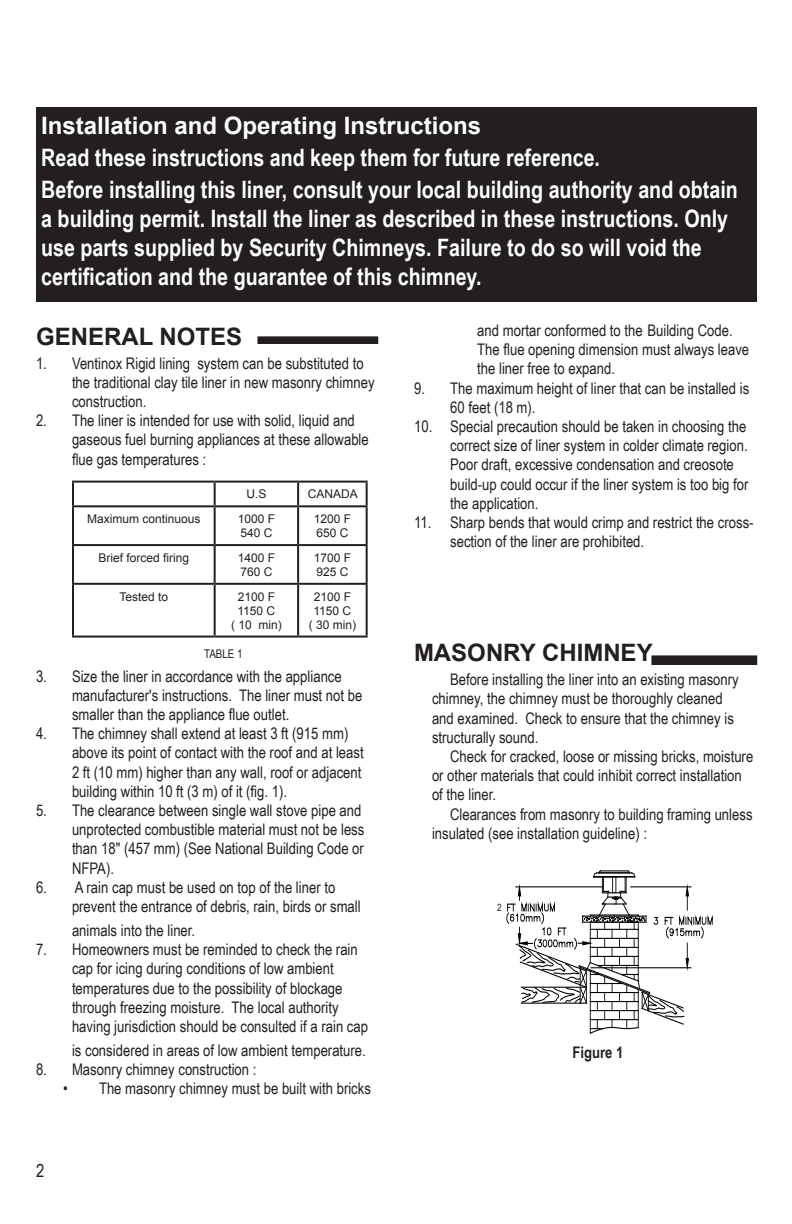
<style>
.page{position:relative;width:792px;height:1224px;background:#fff}
.page>*{position:absolute;margin:0;border:0;box-sizing:border-box;transform-origin:0 0}
.t1{font:700 24px/28.8px "Arial Narrow";color:#fff}
.t2{font:700 24px "Arial";color:#fff}
.t3{font:700 24px "Arial";color:#231f20}
.t4{font:18px "Arial Narrow";color:#231f20}
.t5{font:16px/19.2px "Arial Narrow";color:#231f20}
.t6{font:700 16px "Arial Narrow";color:#231f20}
.t7{font:12px/14px "Arial";color:#231f20}
.t8{font:12px "Arial Narrow";color:#231f20}
.t9{font:10px "Arial Narrow";color:#231f20}
</style>
<div class="page">
<hr style="left:72px;top:481px;width:143px;height:2px;background:#231f20">
<hr style="left:72px;top:483px;width:2px;height:22px;background:#231f20">
<hr style="left:297px;top:483px;width:2px;height:22px;background:#231f20">
<hr style="left:72px;top:505px;width:143px;height:2px;background:#231f20">
<hr style="left:72px;top:507px;width:2px;height:37px;background:#231f20">
<hr style="left:214px;top:507px;width:2px;height:37px;background:#231f20">
<hr style="left:297px;top:507px;width:2px;height:37px;background:#231f20">
<hr style="left:366px;top:507px;width:2px;height:37px;background:#231f20">
<hr style="left:72px;top:544px;width:143px;height:2px;background:#231f20">
<hr style="left:72px;top:546px;width:2px;height:37px;background:#231f20">
<hr style="left:215px;top:544px;width:83px;height:2px;background:#231f20">
<hr style="left:214px;top:546px;width:2px;height:37px;background:#231f20">
<hr style="left:298px;top:544px;width:70px;height:2px;background:#231f20">
<hr style="left:297px;top:546px;width:2px;height:37px;background:#231f20">
<hr style="left:366px;top:546px;width:2px;height:37px;background:#231f20">
<hr style="left:72px;top:583px;width:143px;height:2px;background:#231f20">
<hr style="left:72px;top:585px;width:2px;height:51px;background:#231f20">
<hr style="left:215px;top:583px;width:83px;height:2px;background:#231f20">
<hr style="left:214px;top:585px;width:2px;height:51px;background:#231f20">
<hr style="left:298px;top:583px;width:70px;height:2px;background:#231f20">
<hr style="left:297px;top:585px;width:2px;height:51px;background:#231f20">
<hr style="left:366px;top:585px;width:2px;height:51px;background:#231f20">
<hr style="left:72px;top:636px;width:143px;height:2px;background:#231f20">
<hr style="left:215px;top:636px;width:83px;height:2px;background:#231f20">
<hr style="left:298px;top:636px;width:70px;height:2px;background:#231f20">
<hr style="left:215px;top:481px;width:83px;height:2px;background:#231f20">
<hr style="left:214px;top:483px;width:2px;height:22px;background:#231f20">
<hr style="left:298px;top:481px;width:70px;height:2px;background:#231f20">
<hr style="left:366px;top:483px;width:2px;height:22px;background:#231f20">
<hr style="left:215px;top:505px;width:83px;height:2px;background:#231f20">
<hr style="left:298px;top:505px;width:70px;height:2px;background:#231f20">
<svg style="left:506px;top:870px;width:207px;height:164px"></svg>
<hr style="left:638px;top:989px;width:1px;height:39px;background:#040503">
<hr style="left:590px;top:971px;width:1px;height:62px;background:#040503">
<div style="left:258px;top:337px;width:120px;height:6px;background:#231f20"></div>
<div style="left:258px;top:337px;width:120px;height:7px;border:1px solid #231f20"></div>
<div style="left:652px;top:656px;width:105px;height:8px;background:#231f20"></div>
<div style="left:652px;top:656px;width:105px;height:9px;border:1px solid #231f20"></div>
<div style="left:37px;top:108px;width:719px;height:193px;background:#231f20"></div>
<div style="left:36px;top:107px;width:721px;height:195px;border:2px solid #231f20"></div>
<h1 class="t2" style="left:41px;top:110px;width:442px">Installation and Operating Instructions</h1>
<h1 class="t1" style="left:41px;top:141px;width:698px;line-height:32px">Read these instructions and keep them for future reference.<br>Before installing this liner, consult your local building authority and obtain</h1>
<h1 class="t1" style="left:41px;top:203px;width:688px">a building permit. Install the liner as described in these instructions. Only use parts supplied by Security Chimneys. Failure to do so will void the certification and the guarantee of this chimney.</h1>
<h1 class="t3" style="left:36px;top:320px;width:208px">GENERAL NOTES</h1>
<p class="t5" style="left:72px;top:353px;width:304px;text-indent:-36px">1. Ventinox Rigid lining system can be substituted to the traditional clay tile liner in new masonry chimney construction.</p>
<p class="t5" style="left:72px;top:410px;width:298px;text-indent:-36px">2. The liner is intended for use with solid, liquid and gaseous fuel burning appliances at these allowable flue gas temperatures :</p>
<p class="t7" style="left:246px;top:487px;width:22px">U.S</p>
<p class="t7" style="left:308px;top:487px;width:52px">CANADA</p>
<p class="t7" style="left:87px;top:512px;width:115px">Maximum continuous</p>
<p class="t7" style="left:238px;top:512px;width:39px">1000 F<br>540 C</p>
<p class="t7" style="left:314px;top:512px;width:39px">1200 F<br>650 C</p>
<p class="t7" style="left:98px;top:551px;width:92px">Brief forced firing</p>
<p class="t7" style="left:238px;top:551px;width:39px">1400 F<br>760 C</p>
<p class="t7" style="left:314px;top:551px;width:39px">1700 F<br>925 C</p>
<p class="t7" style="left:119px;top:589px;width:50px">Tested to</p>
<p class="t7" style="left:231px;top:589px;width:52px;text-align:center">2100 F<br>1150 C<br>( 10 min)</p>
<p class="t7" style="left:309px;top:589px;width:49px;text-align:center">2100 F<br>1150 C<br>( 30 min)</p>
<p class="t8" style="left:204px;top:645px;width:40px">TABLE 1</p>
<p class="t5" style="left:72px;top:666px;width:292px;text-indent:-36px">3. Size the liner in accordance with the appliance manufacturer's instructions. The liner must not be smaller than the appliance flue outlet.</p>
<p class="t5" style="left:72px;top:723px;width:293px;text-indent:-36px">4. The chimney shall extend at least 3 ft (915 mm) above its point of contact with the roof and at least 2 ft (10 mm) higher than any wall, roof or adjacent building within 10 ft (3 m) of it (fig. 1).</p>
<p class="t5" style="left:72px;top:800px;width:294px;text-indent:-36px">5. The clearance between single wall stove pipe and unprotected combustible material must not be less than 18" (457 mm) (See National Building Code or NFPA).</p>
<p class="t5" style="left:72px;top:877px;width:290px;text-indent:-36px">6. A rain cap must be used on top of the liner to prevent the entrance of debris, rain, birds or small</p>
<p class="t5" style="left:72px;top:920px;width:125px">animals into the liner.</p>
<p class="t5" style="left:72px;top:939px;width:298px;text-indent:-36px">7. Homeowners must be reminded to check the rain cap for icing during conditions of low ambient temperatures due to the possibility of blockage through freezing moisture. The local authority having jurisdiction should be consulted if a rain cap</p>
<p class="t5" style="left:72px;top:1040px;width:295px">is considered in areas of low ambient temperature.</p>
<p class="t5" style="left:36px;top:1059px;width:222px">8. Masonry chimney construction :</p>
<p class="t5" style="left:63px;top:1079px;width:309px">• The masonry chimney must be built with bricks</p>
<p class="t4" style="left:36px;top:1158px;width:10px">2</p>
<p class="t5" style="left:477px;top:320px;width:274px">and mortar conformed to the Building Code.<br>The flue opening dimension must always leave the liner free to expand.</p>
<p class="t5" style="left:450px;top:378px;width:300px;text-indent:-36px">9. The maximum height of liner that can be installed is<br>60 feet (18 m).</p>
<p class="t5" style="left:450px;top:416px;width:300px;text-indent:-36px">10. Special precaution should be taken in choosing the correct size of liner system in colder climate region.<br>Poor draft, excessive condensation and creosote build-up could occur if the liner system is too big for the application.</p>
<p class="t5" style="left:450px;top:512px;width:305px;text-indent:-36px">11. Sharp bends that would crimp and restrict the cross&shy;section of the liner are prohibited.</p>
<h1 class="t3" style="left:414px;top:637px;width:240px">MASONRY CHIMNEY</h1>
<p class="t5" style="left:432px;top:669px;width:308px;text-indent:18px">Before installing the liner into an existing masonry chimney, the chimney must be thoroughly cleaned and examined. Check to ensure that the chimney is structurally sound.</p>
<p class="t5" style="left:432px;top:746px;width:323px;text-indent:18px">Check for cracked, loose or missing bricks, moisture or other materials that could inhibit correct installation of the liner.</p>
<p class="t5" style="left:432px;top:804px;width:322px;text-indent:18px">Clearances from masonry to building framing unless insulated (see installation guideline) :</p>
<p class="t9" style="left:497px;top:900px;width:6px">2</p>
<p class="t6" style="left:573px;top:1040px;width:53px">Figure 1</p>
</div>
